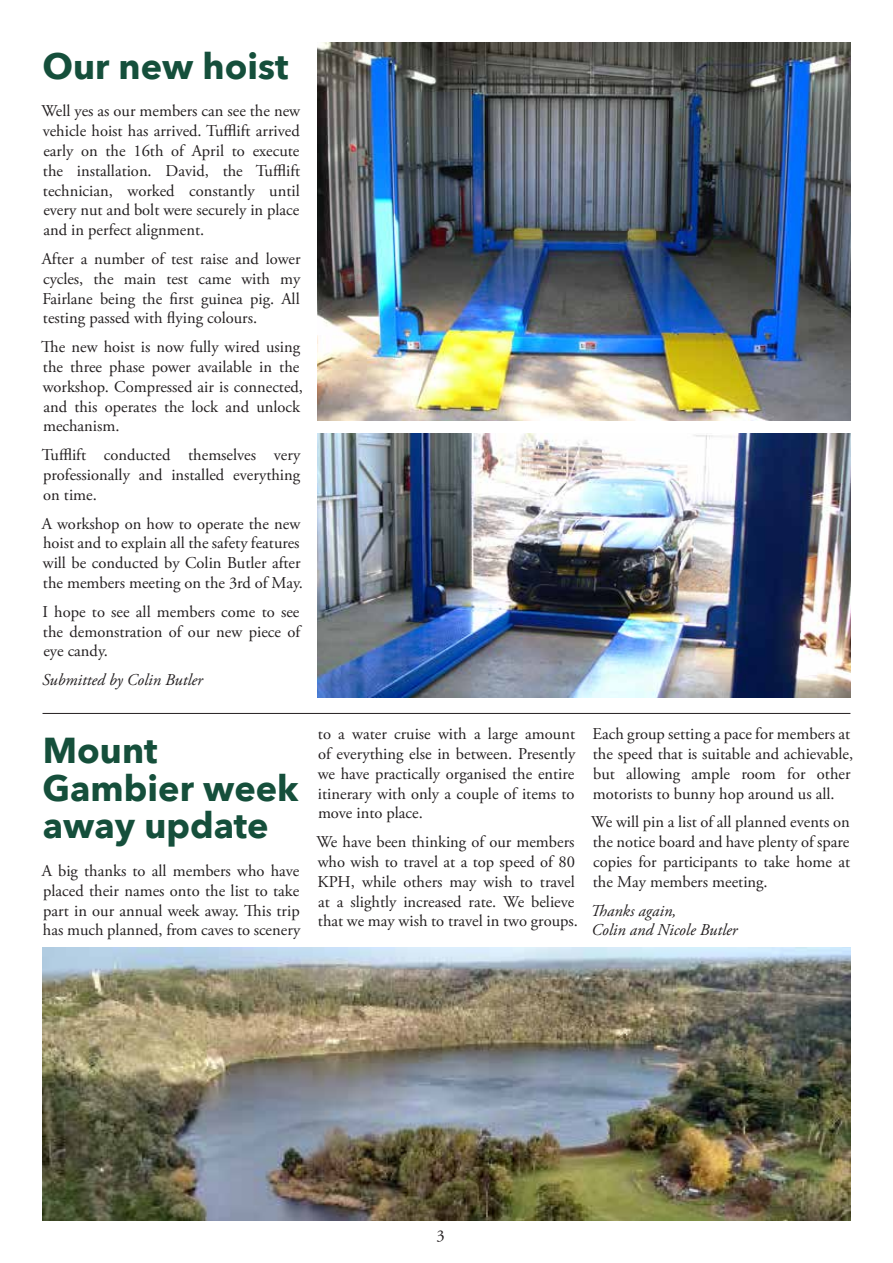
<style>
.page{position:relative;width:893px;height:1263px;background:#fff}
.page>*{position:absolute;margin:0;border:0;box-sizing:border-box;transform-origin:0 0}
.t1{font:700 36px/37.5px "Avenir Next";color:#154f3b}
.t2{font:16.5px/19.8px "Adobe Garamond Pro";color:#231f20;text-align:justify}
.t3{font:italic 16.5px/19.8px "Adobe Garamond Pro";color:#231f20}
</style>
<div class="page">
<img style="left:317px;top:43px;width:533px;height:378px">
<img style="left:317px;top:433px;width:533px;height:265px">
<img style="left:43px;top:947px;width:807px;height:273px">
<hr style="left:43px;top:713px;width:807px;height:1px;background:#231f20">
<h1 class="t1" style="left:43px;top:47px;width:247px">Our new hoist</h1>
<p class="t2" style="left:41px;top:102px;width:260px">Well yes as our members can see the new vehicle hoist has arrived. Tufflift arrived early on the 16th of April to execute the installation. David, the Tufflift technician, worked constantly until every nut and bolt were securely in place and in perfect alignment.</p>
<p class="t2" style="left:42px;top:249px;width:260px">After a number of test raise and lower cycles, the main test came with my Fairlane being the first guinea pig. All testing passed with flying colours.</p>
<p class="t2" style="left:41px;top:338px;width:263px;text-align:left">The new hoist is now fully wired using the three phase power available in the workshop. Compressed air is connected, and this operates the lock and unlock mechanism.</p>
<p class="t2" style="left:42px;top:446px;width:260px">Tufflift conducted themselves very professionally and installed everything on time.</p>
<p class="t2" style="left:42px;top:514px;width:263px;text-align:left">A workshop on how to operate the new hoist and to explain all the safety features will be conducted by Colin Butler after the members meeting on the 3rd of May.</p>
<p class="t2" style="left:42px;top:602px;width:259px">I hope to see all members come to see the demonstration of our new piece of eye candy.</p>
<p class="t3" style="left:42px;top:670px;width:162px">Submitted by Colin Butler</p>
<h1 class="t1" style="left:43px;top:731px;width:258px">Mount<br>Gambier week away update</h1>
<p class="t2" style="left:42px;top:861px;width:260px">A big thanks to all members who have placed their names onto the list to take part in our annual week away. This trip has much planned, from caves to scenery</p>
<p class="t2" style="left:318px;top:725px;width:259px">to a water cruise with a large amount of everything else in between. Presently we have practically organised the entire itinerary with only a couple of items to move into place.</p>
<p class="t2" style="left:316px;top:833px;width:263px;text-align:left">We have been thinking of our members who wish to travel at a top speed of 80<br>KPH, while others may wish to travel at a slightly increased rate. We believe that we may wish to travel in two groups.</p>
<p class="t2" style="left:593px;top:725px;width:262px;text-align:left">Each group setting a pace for members at the speed that is suitable and achievable, but allowing ample room for other motorists to bunny hop around us all.</p>
<p class="t2" style="left:591px;top:813px;width:260px">We will pin a list of all planned events on the notice board and have plenty of spare copies for participants to take home at the May members meeting.</p>
<p class="t3" style="left:591px;top:901px;width:148px">Thanks again,<br>Colin and Nicole Butler</p>
<p class="t2" style="left:437px;top:1226px;width:10px">3</p>
</div>
